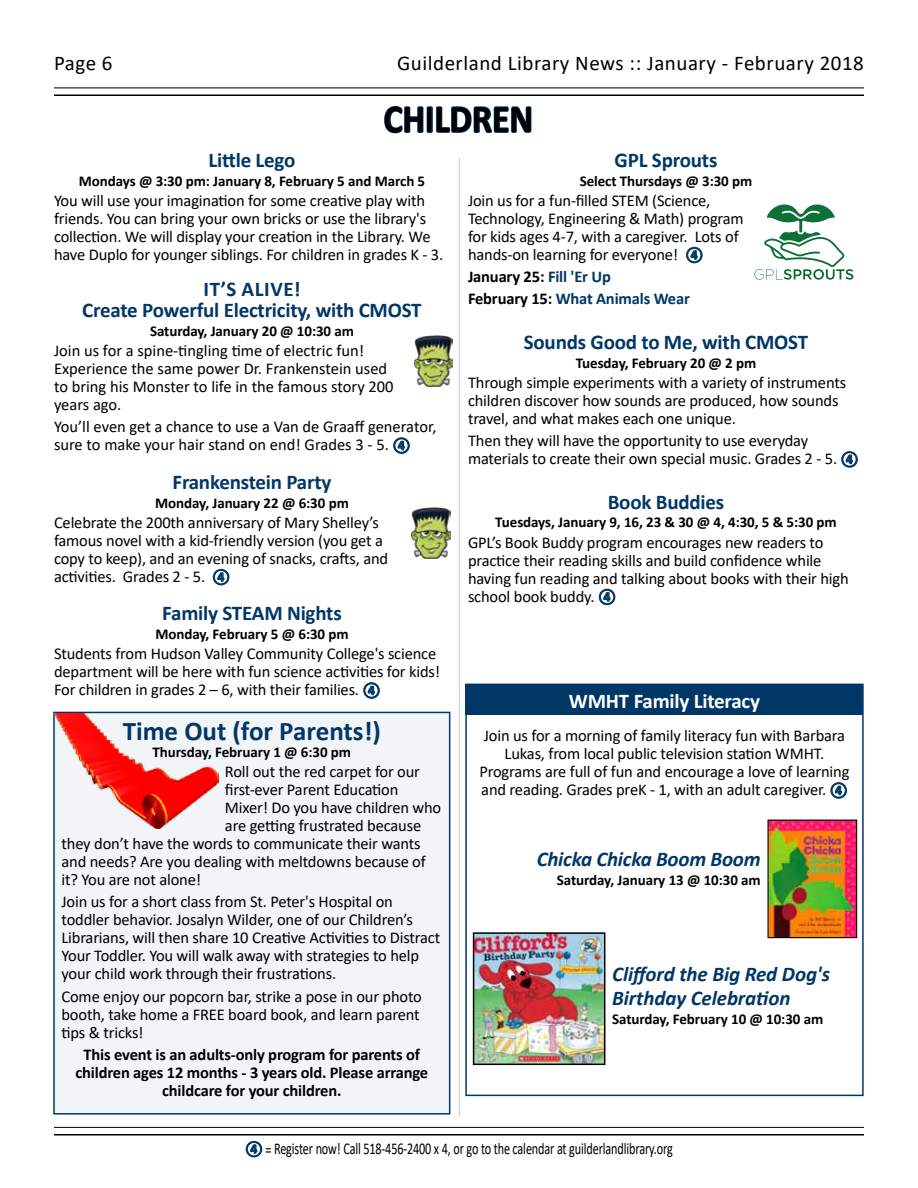
<style>
.page{position:relative;width:918px;height:1188px;background:#fff}
.page>*{position:absolute;margin:0;border:0;box-sizing:border-box;transform-origin:0 0}
.t1{font:700 39.6px "Calibri";letter-spacing:-.005em;color:#000;scale:.91 1}
.t2{font:700 27px "Calibri";color:#003767}
.t3{font:700 21px/21px "Calibri";letter-spacing:-.01em;color:#003767;text-align:center}
.t4{font:italic 700 21px/24px "Calibri";letter-spacing:-.005em;color:#003767}
.t5{font:21px "Calibri";letter-spacing:.025em;color:#000}
.t6{font:700 21px "Calibri";letter-spacing:-.01em;color:#fff}
.t7{font:16.5px/18px "Calibri";letter-spacing:-.01em;color:#000}
.t8{font:700 16.5px/18px "Calibri";letter-spacing:-.01em;color:#000;text-align:center}
.t9{font:16.5px "Calibri";letter-spacing:-.01em;color:#000;scale:.74 1}
.t10{font:700 16.5px/22.4px "Calibri";letter-spacing:-.01em;color:#003767}
.t11{font:700 15px "Calibri";letter-spacing:-.005em;color:#000}
.s1{font-weight:700;font-size:13.5px;color:#003767}
.s2{color:#000}
</style>
<div class="page">
<hr style="left:54px;top:1134px;width:810px;height:2px;background:#000">
<hr style="left:54px;top:1127px;width:810px;height:1px;background:#000">
<hr style="left:54px;top:94px;width:810px;height:2px;background:#000">
<hr style="left:54px;top:88px;width:810px;height:1px;background:#000">
<svg style="left:393px;top:437px;width:17px;height:17px"></svg>
<svg style="left:213px;top:569px;width:17px;height:17px"></svg>
<svg style="left:363px;top:682px;width:17px;height:17px"></svg>
<svg style="left:686px;top:247px;width:17px;height:17px"></svg>
<svg style="left:841px;top:451px;width:17px;height:17px"></svg>
<svg style="left:599px;top:588px;width:17px;height:17px"></svg>
<svg style="left:754px;top:204px;width:99px;height:76px"></svg>
<svg style="left:384px;top:106px;width:148px;height:28px"></svg>
<hr style="left:459px;top:158px;width:1px;height:958px;background:#bfcdd9">
<div style="left:54px;top:712px;width:396px;height:402px;background:#f2f5f7"></div>
<div style="left:53px;top:712px;width:397px;height:403px;border:2px solid #003767"></div>
<img style="left:55px;top:713px;width:163px;height:116px">
<div style="left:465px;top:685px;width:398px;height:30px;background:#003767"></div>
<svg style="left:830px;top:782px;width:17px;height:17px"></svg>
<div style="left:465px;top:684px;width:399px;height:412px;border:2px solid #003767"></div>
<img style="left:769px;top:822px;width:86px;height:114px">
<div style="left:767px;top:820px;width:90px;height:118px;border:1px solid #000"></div>
<img style="left:476px;top:935px;width:126px;height:127px">
<div style="left:473px;top:932px;width:132px;height:133px;border:2px solid #000"></div>
<img style="left:414px;top:336px;width:39px;height:51px">
<img style="left:412px;top:507px;width:38px;height:51px">
<svg style="left:245px;top:1141px;width:18px;height:17px"></svg>
<p class="t5" style="left:54px;top:48px;width:60px">Page 6</p>
<p class="t5" style="left:397px;top:48px;width:468px">Guilderland Library News :: January - February 2018</p>
<h1 class="t1" style="left:384px;top:91px;width:166px">CHILDREN</h1>
<p class="t3" style="left:209px;top:149px;width:88px">Little Lego</p>
<p class="t11" style="left:79px;top:170px;width:348px">Mondays @ 3:30 pm: January 8, February 5 and March 5</p>
<p class="t7" style="left:54px;top:191px;width:391px">You will use your imagination for some creative play with friends. You can bring your own bricks or use the library's collection. We will display your creation in the Library. We have Duplo for younger siblings. For children in grades K - 3.</p>
<p class="t3" style="left:82px;top:279px;width:341px">IT’S ALIVE!<br>Create Powerful Electricity, with CMOST</p>
<p class="t11" style="left:150px;top:320px;width:205px">Saturday, January 20 @ 10:30 am</p>
<p class="t7" style="left:54px;top:341px;width:341px">Join us for a spine-tingling time of electric fun!<br>Experience the same power Dr. Frankenstein used to bring his Monster to life in the famous story 200 years ago.</p>
<p class="t7" style="left:54px;top:418px;width:384px">You’ll even get a chance to use a Van de Graaff generator, sure to make your hair stand on end! Grades 3 - 5. <span class="s1">④</span></p>
<p class="t3" style="left:173px;top:471px;width:160px">Frankenstein Party</p>
<p class="t11" style="left:155px;top:492px;width:195px">Monday, January 22 @ 6:30 pm</p>
<p class="t7" style="left:54px;top:513px;width:336px">Celebrate the 200th anniversary of Mary Shelley’s famous novel with a kid-friendly version (you get a copy to keep), and an evening of snacks, crafts, and activities. Grades 2 - 5. <span class="s1">④</span></p>
<p class="t3" style="left:162px;top:603px;width:181px">Family STEAM Nights</p>
<p class="t11" style="left:155px;top:624px;width:195px">Monday, February 5 @ 6:30 pm</p>
<p class="t7" style="left:54px;top:644px;width:388px">Students from Hudson Valley Community College's science department will be here with fun science activities for kids!<br>For children in grades 2 – 6, with their families. <span class="s1">④</span></p>
<h2 class="t2" style="left:123px;top:712px;width:260px">Time Out (for Parents!)</h2>
<p class="t11" style="left:153px;top:741px;width:200px">Thursday, February 1 @ 6:30 pm</p>
<p class="t7" style="left:225px;top:762px;width:197px">Roll out the red carpet for our</p>
<p class="t7" style="left:225px;top:780px;width:175px">first-ever Parent Education</p>
<p class="t7" style="left:225px;top:798px;width:218px">Mixer! Do you have children who</p>
<p class="t7" style="left:225px;top:816px;width:198px">are getting frustrated because</p>
<p class="t7" style="left:61px;top:834px;width:361px">they don’t have the words to communicate their wants</p>
<p class="t7" style="left:61px;top:852px;width:366px">and needs? Are you dealing with meltdowns because of</p>
<p class="t7" style="left:61px;top:870px;width:141px">it? You are not alone!</p>
<p class="t7" style="left:61px;top:892px;width:380px">Join us for a short class from St. Peter's Hospital on toddler behavior. Josalyn Wilder, one of our Children’s Librarians, will then share 10 Creative Activities to Distract Your Toddler. You will walk away with strategies to help your child work through their frustrations.</p>
<p class="t7" style="left:61px;top:987px;width:362px">Come enjoy our popcorn bar, strike a pose in our photo booth, take home a FREE board book, and learn parent tips &amp; tricks!</p>
<p class="t8" style="left:75px;top:1045px;width:354px">This event is an adults-only program for parents of children ages 12 months - 3 years old. Please arrange childcare for your children.</p>
<p class="t3" style="left:615px;top:149px;width:104px">GPL Sprouts</p>
<p class="t11" style="left:580px;top:170px;width:174px">Select Thursdays @ 3:30 pm</p>
<p class="t7" style="left:468px;top:191px;width:277px">Join us for a fun-filled STEM (Science, Technology, Engineering &amp; Math) program for kids ages 4-7, with a caregiver. Lots of hands-on learning for everyone! <span class="s1">④</span></p>
<p class="t10" style="left:468px;top:265px;width:223px"><span class="s2">January 25:</span> Fill 'Er Up<br><span class="s2">February 15:</span> What Animals Wear</p>
<p class="t3" style="left:524px;top:331px;width:286px">Sounds Good to Me, with CMOST</p>
<p class="t11" style="left:576px;top:352px;width:182px">Tuesday, February 20 @ 2 pm</p>
<p class="t7" style="left:468px;top:373px;width:380px">Through simple experiments with a variety of instruments children discover how sounds are produced, how sounds travel, and what makes each one unique.</p>
<p class="t7" style="left:468px;top:431px;width:392px">Then they will have the opportunity to use everyday materials to create their own special music. Grades 2 - 5. <span class="s1">④</span></p>
<p class="t3" style="left:608px;top:491px;width:118px">Book Buddies</p>
<p class="t11" style="left:495px;top:512px;width:343px">Tuesdays, January 9, 16, 23 &amp; 30 @ 4, 4:30, 5 &amp; 5:30 pm</p>
<p class="t7" style="left:468px;top:533px;width:382px">GPL’s Book Buddy program encourages new readers to practice their reading skills and build confidence while having fun reading and talking about books with their high school book buddy. <span class="s1">④</span></p>
<p class="t6" style="left:569px;top:686px;width:193px">WMHT Family Literacy</p>
<p class="t7" style="left:479px;top:726px;width:372px;text-align:center">Join us for a morning of family literacy fun with Barbara Lukas, from local public television station WMHT.<br>Programs are full of fun and encourage a love of learning and reading. Grades preK - 1, with an adult caregiver. <span class="s1">④</span></p>
<p class="t4" style="left:537px;top:847px;width:225px">Chicka Chicka Boom Boom</p>
<p class="t11" style="left:557px;top:869px;width:205px">Saturday, January 13 @ 10:30 am</p>
<p class="t4" style="left:612px;top:962px;width:219px">Clifford the Big Red Dog's<br>Birthday Celebration</p>
<p class="t11" style="left:612px;top:1008px;width:213px">Saturday, February 10 @ 10:30 am</p>
<p class="t9" style="left:245px;top:1137px;width:580px"><span class="s1">④</span> = Register now! Call 518-456-2400 x 4, or go to the calendar at guilderlandlibrary.org</p>
</div>
